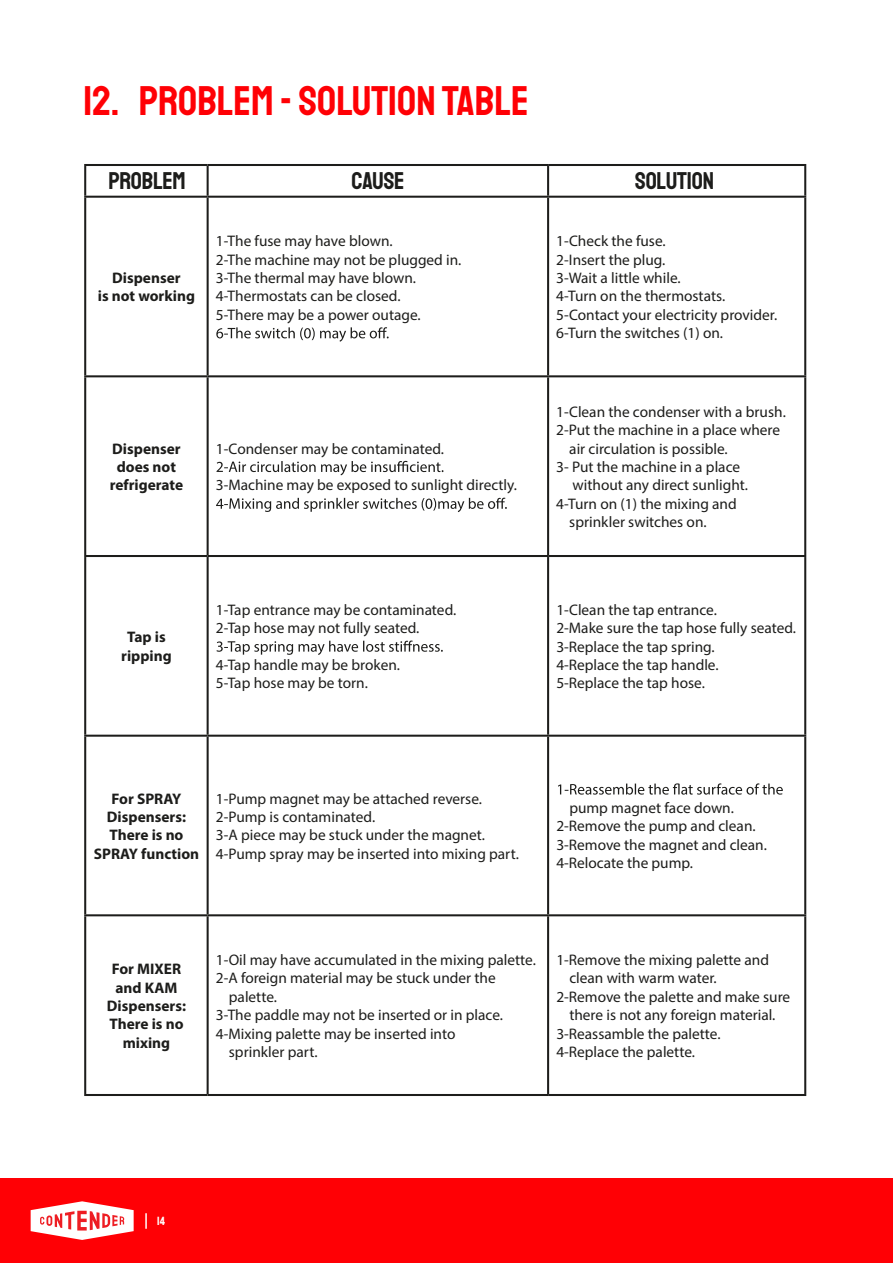
<style>
.page{position:relative;width:893px;height:1263px;background:#fff}
.page>*{position:absolute;margin:0;border:0;box-sizing:border-box;transform-origin:0 0}
.t1{font:42px "Staatliches";color:#ff0005}
.t2{font:24.6px "Staatliches";letter-spacing:-.01em;color:#1d1d1b}
.t3{font:15.3px/18.5px "Myriad Pro";color:#1d1d1b}
.t4{font:700 15.3px/18.5px "Myriad Pro";color:#1d1d1b;text-align:center}
.t5{font:12px "Staatliches";color:#fff}
</style>
<div class="page">
<div style="left:0;top:1179px;width:893px;height:84px;background:#ff0005"></div>
<svg style="left:690px;top:175px;width:117px;height:40px"></svg>
<svg style="left:806px;top:245px;width:1px;height:40px"></svg>
<hr style="left:84px;top:164px;width:124px;height:2px;background:#1d1d1b">
<hr style="left:84px;top:166px;width:2px;height:30px;background:#1d1d1b">
<hr style="left:208px;top:164px;width:340px;height:2px;background:#1d1d1b">
<hr style="left:207px;top:166px;width:2px;height:30px;background:#1d1d1b">
<hr style="left:548px;top:164px;width:258px;height:2px;background:#1d1d1b">
<hr style="left:547px;top:166px;width:2px;height:30px;background:#1d1d1b">
<hr style="left:804px;top:166px;width:2px;height:30px;background:#1d1d1b">
<hr style="left:84px;top:196px;width:124px;height:2px;background:#1d1d1b">
<hr style="left:84px;top:198px;width:2px;height:177px;background:#1d1d1b">
<hr style="left:208px;top:196px;width:340px;height:2px;background:#1d1d1b">
<hr style="left:207px;top:198px;width:2px;height:177px;background:#1d1d1b">
<hr style="left:548px;top:196px;width:258px;height:2px;background:#1d1d1b">
<hr style="left:547px;top:198px;width:2px;height:177px;background:#1d1d1b">
<hr style="left:804px;top:198px;width:2px;height:177px;background:#1d1d1b">
<hr style="left:84px;top:375px;width:124px;height:2px;background:#1d1d1b">
<hr style="left:84px;top:377px;width:2px;height:178px;background:#1d1d1b">
<hr style="left:208px;top:375px;width:340px;height:2px;background:#1d1d1b">
<hr style="left:207px;top:377px;width:2px;height:178px;background:#1d1d1b">
<hr style="left:548px;top:375px;width:258px;height:2px;background:#1d1d1b">
<hr style="left:547px;top:377px;width:2px;height:178px;background:#1d1d1b">
<hr style="left:804px;top:377px;width:2px;height:178px;background:#1d1d1b">
<hr style="left:84px;top:555px;width:124px;height:2px;background:#1d1d1b">
<hr style="left:84px;top:557px;width:2px;height:178px;background:#1d1d1b">
<hr style="left:208px;top:555px;width:340px;height:2px;background:#1d1d1b">
<hr style="left:207px;top:557px;width:2px;height:178px;background:#1d1d1b">
<hr style="left:548px;top:555px;width:258px;height:2px;background:#1d1d1b">
<hr style="left:547px;top:557px;width:2px;height:178px;background:#1d1d1b">
<hr style="left:804px;top:557px;width:2px;height:178px;background:#1d1d1b">
<hr style="left:84px;top:735px;width:124px;height:2px;background:#1d1d1b">
<hr style="left:84px;top:737px;width:2px;height:177px;background:#1d1d1b">
<hr style="left:208px;top:735px;width:340px;height:2px;background:#1d1d1b">
<hr style="left:207px;top:737px;width:2px;height:177px;background:#1d1d1b">
<hr style="left:548px;top:735px;width:258px;height:2px;background:#1d1d1b">
<hr style="left:547px;top:737px;width:2px;height:177px;background:#1d1d1b">
<hr style="left:804px;top:737px;width:2px;height:177px;background:#1d1d1b">
<hr style="left:84px;top:914px;width:124px;height:2px;background:#1d1d1b">
<hr style="left:84px;top:916px;width:2px;height:178px;background:#1d1d1b">
<hr style="left:208px;top:914px;width:340px;height:2px;background:#1d1d1b">
<hr style="left:207px;top:916px;width:2px;height:178px;background:#1d1d1b">
<hr style="left:548px;top:914px;width:258px;height:2px;background:#1d1d1b">
<hr style="left:547px;top:916px;width:2px;height:178px;background:#1d1d1b">
<hr style="left:804px;top:916px;width:2px;height:178px;background:#1d1d1b">
<hr style="left:84px;top:1094px;width:124px;height:2px;background:#1d1d1b">
<hr style="left:208px;top:1094px;width:340px;height:2px;background:#1d1d1b">
<hr style="left:548px;top:1094px;width:258px;height:2px;background:#1d1d1b">
<svg style="left:216px;top:327px;width:173px;height:15px"></svg>
<svg style="left:217px;top:461px;width:226px;height:14px"></svg>
<svg style="left:216px;top:498px;width:291px;height:14px"></svg>
<svg style="left:216px;top:640px;width:227px;height:15px"></svg>
<svg style="left:558px;top:783px;width:225px;height:12px"></svg>
<svg style="left:31px;top:1201px;width:103px;height:39px"></svg>
<svg style="left:145px;top:1213px;width:2px;height:16px"></svg>
<p class="t1" style="left:84px;top:73px;width:446px">12. PROBLEM - SOLUTION TABLE</p>
<p class="t2" style="left:108px;top:164px;width:79px">PROBLEM</p>
<p class="t2" style="left:351px;top:164px;width:54px">CAUSE</p>
<p class="t2" style="left:635px;top:164px;width:80px">SOLUTION</p>
<p class="t4" style="left:98px;top:268px;width:99px">Dispenser<br>is not working</p>
<p class="t3" style="left:216px;top:232px;width:247px">1-The fuse may have blown.<br>2-The machine may not be plugged in.<br>3-The thermal may have blown.<br>4-Thermostats can be closed.<br>5-There may be a power outage.</p>
<p class="t3" style="left:556px;top:232px;width:222px">1-Check the fuse.<br>2-Insert the plug.<br>3-Wait a little while.<br>4-Turn on the thermostats.<br>5-Contact your electricity provider.<br>6-Turn the switches (1) on.</p>
<p class="t4" style="left:110px;top:439px;width:75px">Dispenser does not refrigerate</p>
<p class="t3" style="left:216px;top:439px;width:230px">1-Condenser may be contaminated.</p>
<p class="t3" style="left:216px;top:476px;width:303px">3-Machine may be exposed to sunlight directly.</p>
<p class="t4" style="left:121px;top:627px;width:52px">Tap is ripping</p>
<p class="t3" style="left:216px;top:600px;width:242px">1-Tap entrance may be contaminated.<br>2-Tap hose may not fully seated.</p>
<p class="t3" style="left:216px;top:655px;width:186px">4-Tap handle may be broken.<br>5-Tap hose may be torn.</p>
<p class="t3" style="left:556px;top:402px;width:231px">1-Clean the condenser with a brush.</p>
<p class="t3" style="left:556px;top:420px;width:225px">2-Put the machine in a place where</p>
<p class="t3" style="left:569px;top:439px;width:160px">air circulation is possible.</p>
<p class="t3" style="left:556px;top:457px;width:185px">3- Put the machine in a place</p>
<p class="t3" style="left:573px;top:476px;width:177px">without any direct sunlight.</p>
<p class="t3" style="left:556px;top:494px;width:182px">4-Turn on (1) the mixing and</p>
<p class="t3" style="left:569px;top:512px;width:139px">sprinkler switches on.</p>
<p class="t3" style="left:556px;top:600px;width:241px">1-Clean the tap entrance.<br>2-Make sure the tap hose fully seated.<br>3-Replace the tap spring.<br>4-Replace the tap handle.<br>5-Replace the tap hose.</p>
<p class="t4" style="left:94px;top:789px;width:107px">For SPRAY<br>Dispensers:<br>There is no<br>SPRAY function</p>
<p class="t3" style="left:216px;top:789px;width:305px">1-Pump magnet may be attached reverse.<br>2-Pump is contaminated.<br>3-A piece may be stuck under the magnet.<br>4-Pump spray may be inserted into mixing part.</p>
<p class="t3" style="left:556px;top:798px;width:212px;text-indent:13px">pump magnet face down.<br>2-Remove the pump and clean.<br>3-Remove the magnet and clean.<br>4-Relocate the pump.</p>
<p class="t4" style="left:107px;top:959px;width:81px">For MIXER and KAM<br>Dispensers:<br>There is no mixing</p>
<p class="t3" style="left:216px;top:950px;width:321px">1-Oil may have accumulated in the mixing palette.</p>
<p class="t3" style="left:216px;top:969px;width:281px">2-A foreign material may be stuck under the</p>
<p class="t3" style="left:229px;top:987px;width:50px">palette.</p>
<p class="t3" style="left:216px;top:1005px;width:289px">3-The paddle may not be inserted or in place.</p>
<p class="t3" style="left:216px;top:1024px;width:241px">4-Mixing palette may be inserted into</p>
<p class="t3" style="left:229px;top:1042px;width:90px">sprinkler part.</p>
<p class="t3" style="left:556px;top:950px;width:214px">1-Remove the mixing palette and</p>
<p class="t3" style="left:569px;top:969px;width:149px">clean with warm water.</p>
<p class="t3" style="left:556px;top:987px;width:235px">2-Remove the palette and make sure</p>
<p class="t3" style="left:569px;top:1005px;width:208px">there is not any foreign material.</p>
<p class="t3" style="left:556px;top:1024px;width:166px">3-Reassamble the palette.</p>
<p class="t3" style="left:556px;top:1042px;width:140px">4-Replace the palette.</p>
<p class="t5" style="left:157px;top:1213px;width:9px">14</p>
</div>
